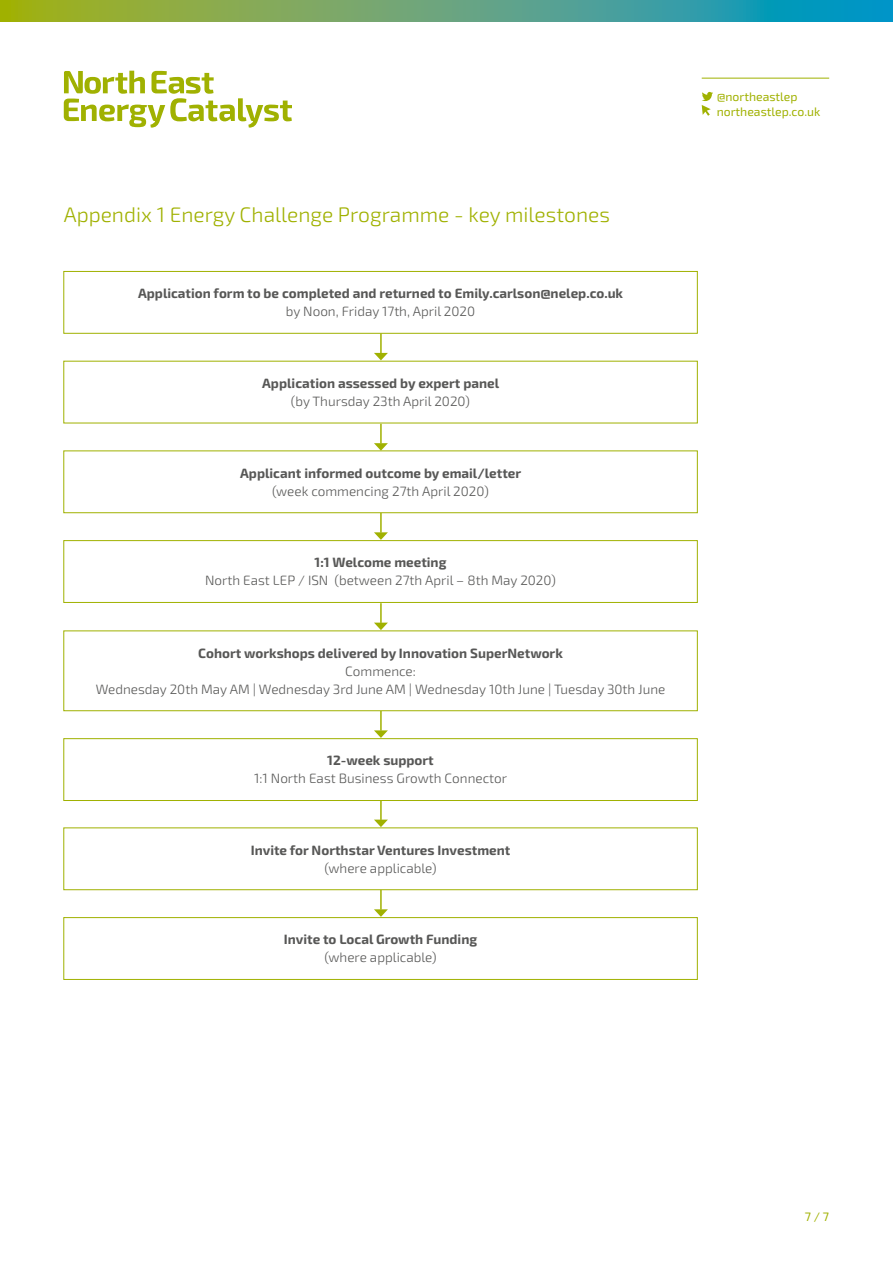
<style>
.page{position:relative;width:893px;height:1263px;background:#fff}
.page>*{position:absolute;margin:0;border:0;box-sizing:border-box;transform-origin:0 0}
.t1{font:300 21px "Exo 2.0";color:#a0b101}
.t2{font:700 13.5px "Exo 2.0";color:#575756}
.t3{font:300 13.5px/18px "Exo 2";color:#575756;text-align:center}
.t4{font:12.15px/14.7px "Exo 2.0";color:#a0b101}
</style>
<div class="page">
<svg style="left:64px;top:71px;width:228px;height:57px"></svg>
<svg style="left:0;top:0;width:893px;height:21px;background:#5da478"></svg>
<svg style="left:702px;top:92px;width:11px;height:24px"></svg>
<hr style="left:702px;top:78px;width:127px;height:1px;background:#a0b101">
<div style="left:64px;top:271px;width:633px;height:62px;border:1px solid #a0b101"></div>
<div style="left:64px;top:451px;width:633px;height:62px;border:1px solid #a0b101"></div>
<div style="left:64px;top:828px;width:633px;height:62px;border:1px solid #a0b101"></div>
<div style="left:64px;top:738px;width:633px;height:63px;border:1px solid #a0b101"></div>
<div style="left:64px;top:540px;width:633px;height:63px;border:1px solid #a0b101"></div>
<div style="left:64px;top:917px;width:633px;height:63px;border:1px solid #a0b101"></div>
<hr style="left:380px;top:333px;width:2px;height:20px;background:#a0b101">
<svg style="left:374px;top:353px;width:14px;height:7px"></svg>
<hr style="left:380px;top:711px;width:2px;height:20px;background:#a0b101">
<svg style="left:374px;top:730px;width:14px;height:8px"></svg>
<hr style="left:380px;top:513px;width:2px;height:20px;background:#a0b101">
<svg style="left:374px;top:532px;width:14px;height:8px"></svg>
<svg style="left:374px;top:890px;width:14px;height:27px"></svg>
<svg style="left:374px;top:424px;width:14px;height:27px"></svg>
<hr style="left:380px;top:800px;width:2px;height:20px;background:#a0b101">
<svg style="left:374px;top:820px;width:14px;height:7px"></svg>
<hr style="left:380px;top:603px;width:2px;height:20px;background:#a0b101">
<svg style="left:374px;top:623px;width:14px;height:7px"></svg>
<h1 class="t1" style="left:64px;top:202px;width:548px">Appendix 1 Energy Challenge Programme - key milestones</h1>
<p class="t2" style="left:138px;top:285px;width:487px">Application form to be completed and returned to Emily.carlson@nelep.co.uk</p>
<p class="t3" style="left:286px;top:302px;width:191px">by Noon, Friday 17th, April 2020</p>
<p class="t2" style="left:262px;top:375px;width:238px">Application assessed by expert panel</p>
<p class="t3" style="left:291px;top:392px;width:181px">(by Thursday 23th April 2020)</p>
<p class="t2" style="left:240px;top:465px;width:282px">Applicant informed outcome by email/letter</p>
<p class="t3" style="left:272px;top:481px;width:218px">(week commencing 27th April 2020)</p>
<p class="t2" style="left:315px;top:554px;width:133px">1:1 Welcome meeting</p>
<p class="t3" style="left:205px;top:571px;width:353px">North East LEP / ISN (between 27th April – 8th May 2020)</p>
<p class="t2" style="left:198px;top:645px;width:366px">Cohort workshops delivered by Innovation SuperNetwork</p>
<p class="t3" style="left:96px;top:661px;width:571px">Commence:<br>Wednesday 20th May AM | Wednesday 3rd June AM | Wednesday 10th June | Tuesday 30th June</p>
<p class="t2" style="left:327px;top:752px;width:108px">12-week support</p>
<p class="t3" style="left:254px;top:769px;width:254px">1:1 North East Business Growth Connector</p>
<p class="t2" style="left:251px;top:842px;width:261px">Invite for Northstar Ventures Investment</p>
<p class="t3" style="left:324px;top:858px;width:114px">(where applicable)</p>
<p class="t2" style="left:284px;top:931px;width:195px">Invite to Local Growth Funding</p>
<p class="t3" style="left:324px;top:948px;width:114px">(where applicable)</p>
<p class="t4" style="left:717px;top:90px;width:105px">@northeastlep northeastlep.co.uk</p>
<p class="t4" style="left:805px;top:1210px;width:26px">7 / 7</p>
</div>
